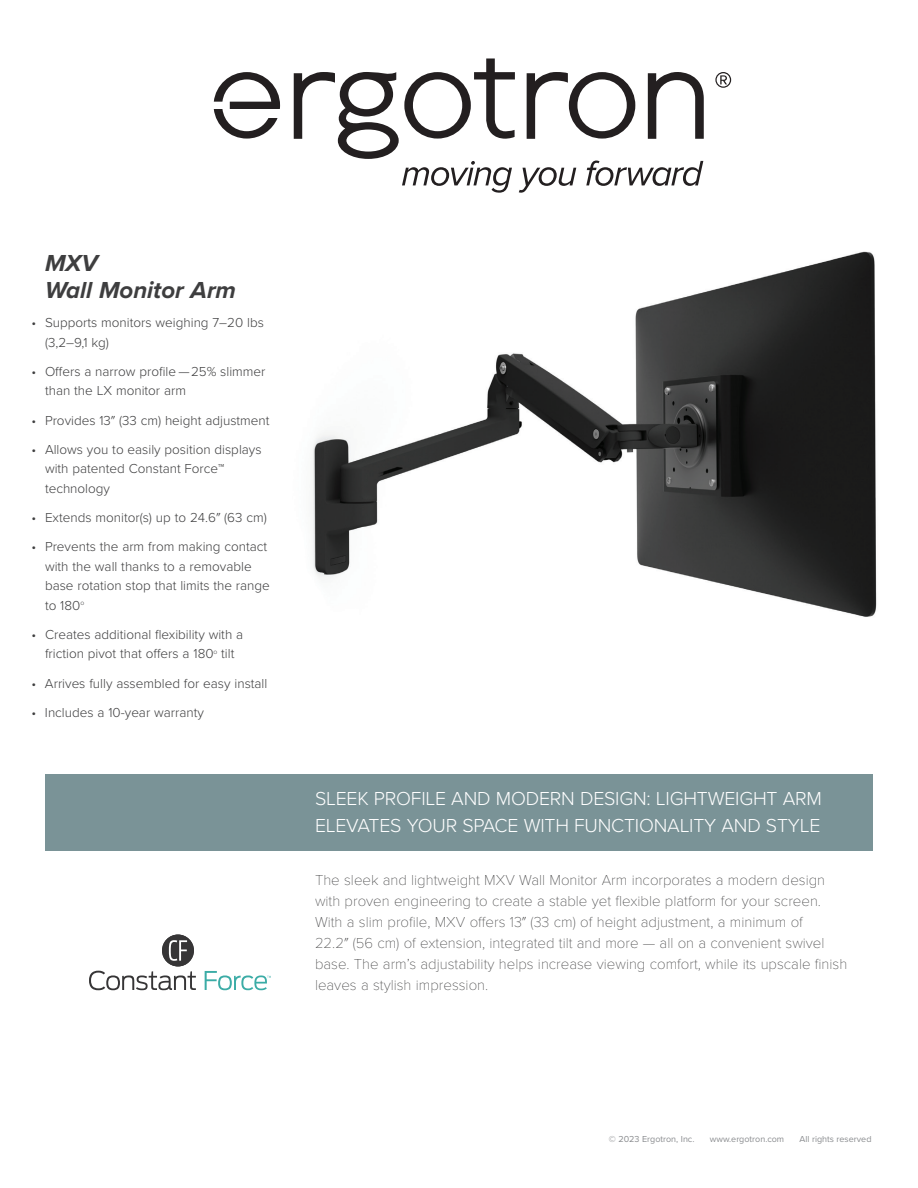
<style>
.page{position:relative;width:918px;height:1188px;background:#fff}
.page>*{position:absolute;margin:0;border:0;box-sizing:border-box;transform-origin:0 0}
.t1{font:italic 700 24px/27px "Proxima Nova";color:#3e3e3f}
.t2{font:300 19.5px/27px "Proxima Nova";letter-spacing:-.01em;color:#fff}
.t3{font:100 15px/21px "Proxima Nova T";color:#3e3e3f}
.t4{font:300 13.5px/19.5px "Proxima Nova";color:#3e3e3f}
.t5{font:9px "Proxima Nova";color:#8a8c8f}
</style>
<div class="page">
<img style="left:312px;top:251px;width:565px;height:366px">
<div style="left:45px;top:774px;width:828px;height:76px;background:#7a9397"></div>
<svg style="left:715px;top:72px;width:16px;height:16px"></svg>
<svg style="left:214px;top:72px;width:66px;height:67px"></svg>
<svg style="left:294px;top:58px;width:410px;height:135px"></svg>
<svg style="left:205px;top:971px;width:66px;height:19px"></svg>
<svg style="left:89px;top:971px;width:107px;height:19px"></svg>
<div style="left:162px;top:935px;width:32px;height:31px;background:#363536;border-radius:50%"></div>
<svg style="left:169px;top:940px;width:18px;height:21px"></svg>
<h1 class="t1" style="left:45px;top:249px;width:193px">MXV<br>Wall Monitor Arm</h1>
<p class="t4" style="left:45px;top:312px;width:220px;text-indent:-14px">• Supports monitors weighing 7–20 lbs (3,2–9,1 kg)</p>
<p class="t4" style="left:45px;top:361px;width:222px;text-indent:-14px">• Offers a narrow profile — 25% slimmer than the LX monitor arm</p>
<p class="t4" style="left:32px;top:410px;width:240px">• Provides 13″ (33 cm) height adjustment</p>
<p class="t4" style="left:45px;top:439px;width:218px;text-indent:-14px">• Allows you to easily position displays with patented Constant Force™ technology</p>
<p class="t4" style="left:32px;top:507px;width:237px">• Extends monitor(s) up to 24.6″ (63 cm)</p>
<p class="t4" style="left:45px;top:536px;width:226px;text-indent:-14px">• Prevents the arm from making contact with the wall thanks to a removable base rotation stop that limits the range to 180<sup>o</sup></p>
<p class="t4" style="left:32px;top:624px;width:213px;text-align:center">• Creates additional flexibility with a friction pivot that offers a 180<sup>o</sup> tilt</p>
<p class="t4" style="left:31px;top:673px;width:237px">• Arrives fully assembled for easy install</p>
<p class="t4" style="left:31px;top:702px;width:174px">• Includes a 10-year warranty</p>
<h2 class="t2" style="left:315px;top:784px;width:508px">SLEEK PROFILE AND MODERN DESIGN: LIGHTWEIGHT ARM<br>ELEVATES YOUR SPACE WITH FUNCTIONALITY AND STYLE</h2>
<p class="t3" style="left:315px;top:868px;width:534px">The sleek and lightweight MXV Wall Monitor Arm incorporates a modern design with proven engineering to create a stable yet flexible platform for your screen.<br>With a slim profile, MXV offers 13″ (33 cm) of height adjustment, a minimum of<br>22.2″ (56 cm) of extension, integrated tilt and more — all on a convenient swivel base. The arm’s adjustability helps increase viewing comfort, while its upscale finish leaves a stylish impression.</p>
<p class="t5" style="left:609px;top:1132px;width:87px">© 2023 Ergotron, Inc.</p>
<p class="t5" style="left:710px;top:1132px;width:76px">www.ergotron.com</p>
<p class="t5" style="left:800px;top:1132px;width:73px">All rights reserved</p>
</div>
